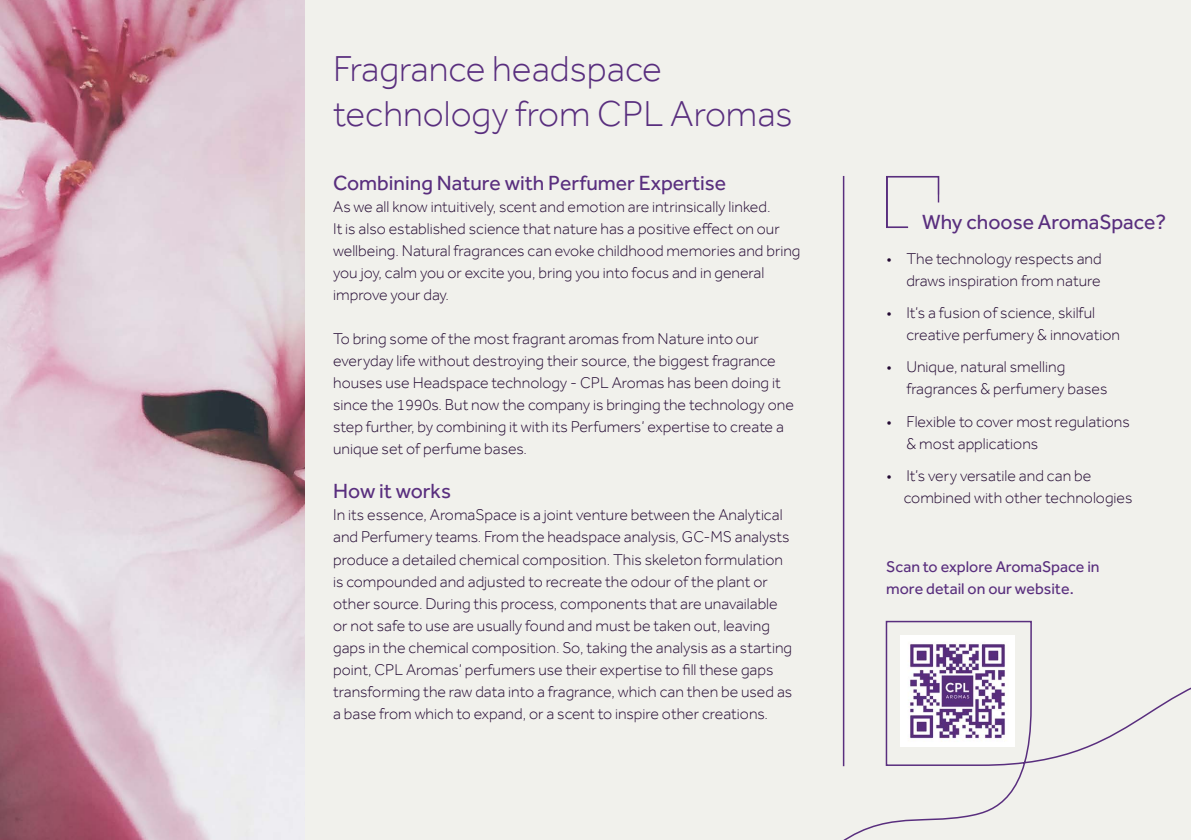
<style>
.page{position:relative;width:1191px;height:840px;background:#fff}
.page>*{position:absolute;margin:0;border:0;box-sizing:border-box;transform-origin:0 0}
.t1{font:300 37px/44.4px "Effra";color:#592e7e}
.t2{font:21.2px "Effra";color:#592e7e}
.t3{font:300 16px/22px "Effra";color:#240a33}
.t4{font:16px/22px "Effra";color:#592e7e}
</style>
<div class="page">
<div style="left:0;top:0;width:1191px;height:839px;background:#f1f1ec"></div>
<svg style="left:886px;top:175px;width:53px;height:53px"></svg>
<hr style="left:843px;top:176px;width:1px;height:589px;background:#592e7e">
<svg style="left:842px;top:619px;width:349px;height:220px"></svg>
<img style="left:900px;top:635px;width:114px;height:111px">
<img style="left:0;top:0;width:305px;height:839px">
<h1 class="t1" style="left:333px;top:46px;width:461px">Fragrance headspace technology from CPL Aromas</h1>
<h2 class="t2" style="left:333px;top:170px;width:394px">Combining Nature with Perfumer Expertise</h2>
<p class="t3" style="left:333px;top:195px;width:469px">As we all know intuitively, scent and emotion are intrinsically linked.<br>It is also established science that nature has a positive effect on our wellbeing. Natural fragrances can evoke childhood memories and bring you joy, calm you or excite you, bring you into focus and in general improve your day.</p>
<p class="t3" style="left:333px;top:327px;width:462px">To bring some of the most fragrant aromas from Nature into our everyday life without destroying their source, the biggest fragrance houses use Headspace technology - CPL Aromas has been doing it since the 1990s. But now the company is bringing the technology one step further, by combining it with its Perfumers’ expertise to create a unique set of perfume bases.</p>
<h2 class="t2" style="left:333px;top:478px;width:119px">How it works</h2>
<p class="t3" style="left:333px;top:503px;width:460px">In its essence, AromaSpace is a joint venture between the Analytical and Perfumery teams. From the headspace analysis, GC-MS analysts produce a detailed chemical composition. This skeleton formulation is compounded and adjusted to recreate the odour of the plant or other source. During this process, components that are unavailable or not safe to use are usually found and must be taken out, leaving gaps in the chemical composition. So, taking the analysis as a starting point, CPL Aromas’ perfumers use their expertise to fill these gaps transforming the raw data into a fragrance, which can then be used as a base from which to expand, or a scent to inspire other creations.</p>
<h2 class="t2" style="left:922px;top:210px;width:245px">Why choose AromaSpace?</h2>
<p class="t3" style="left:886px;top:248px;width:217px;text-align:right">• The technology respects and draws inspiration from nature</p>
<p class="t3" style="left:906px;top:302px;width:215px;text-indent:-20px">• It’s a fusion of science, skilful creative perfumery &amp; innovation</p>
<p class="t3" style="left:906px;top:356px;width:202px;text-indent:-20px">• Unique, natural smelling fragrances &amp; perfumery bases</p>
<p class="t3" style="left:906px;top:410px;width:225px;text-indent:-20px">• Flexible to cover most regulations &amp; most applications</p>
<p class="t3" style="left:904px;top:464px;width:230px;text-indent:-17px">• It’s very versatile and can be combined with other technologies</p>
<p class="t4" style="left:886px;top:555px;width:215px">Scan to explore AromaSpace in more detail on our website.</p>
</div>
